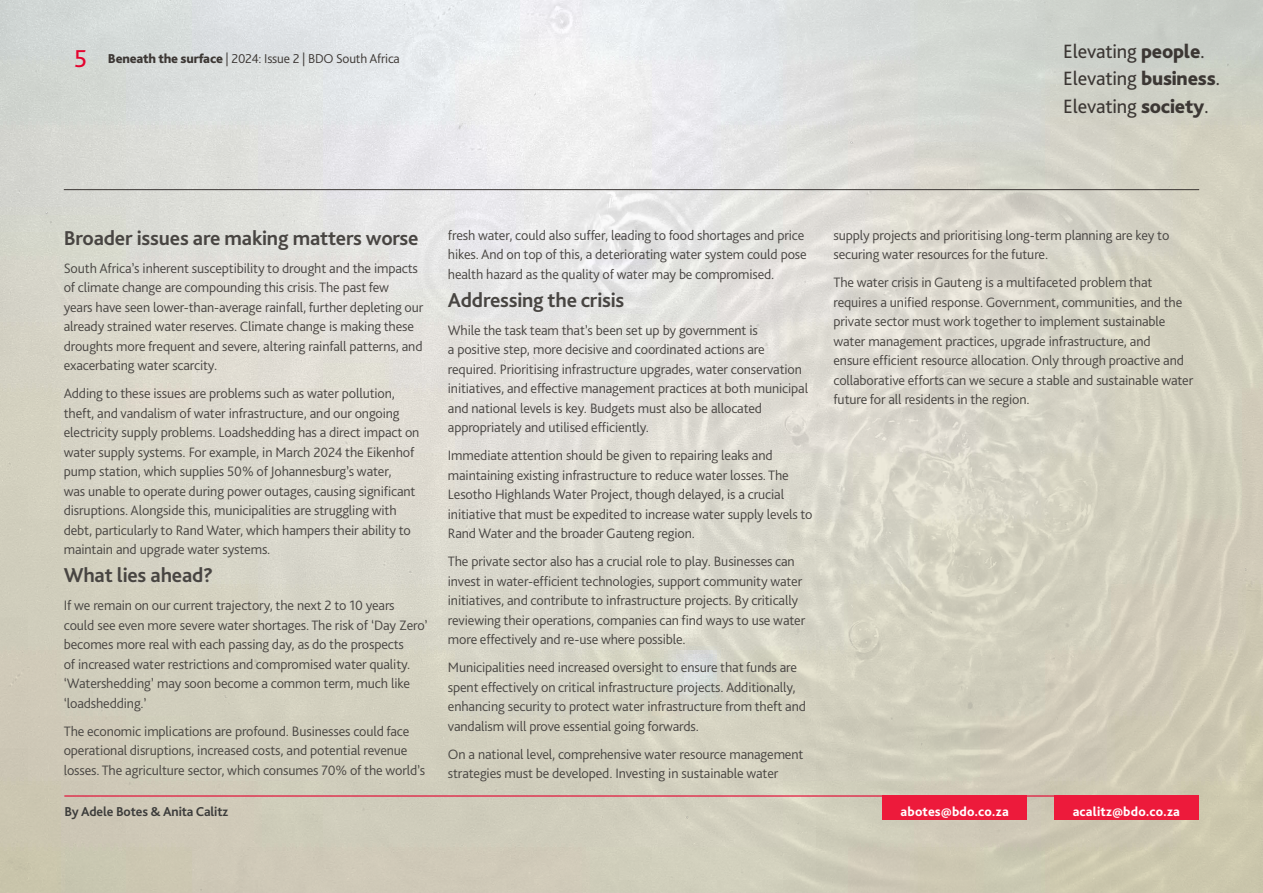
<style>
.page{position:relative;width:1263px;height:893px;background:#fff}
.page>*{position:absolute;margin:0;border:0;box-sizing:border-box;transform-origin:0 0}
.t1{font:700 21px "Bliss Pro";letter-spacing:-.01em;color:#484542}
.t2{font:20.25px/27.5px "Bliss Pro";letter-spacing:-.01em;color:#3c3734}
.t3{font:300 14.25px/19.5px "Bliss Pro";letter-spacing:-.01em;color:#484542}
.t4{font:300 13.5px "Bliss Pro";letter-spacing:-.015em;color:#3c3734}
.t5{font:800 13.5px "Bliss Pro";letter-spacing:.01em;color:#fff}
.t6{font:700 13.5px "Bliss Pro";letter-spacing:-.01em;color:#3c3c3b}
.s1{font-weight:400;font-size:25.5px;color:#e4032e}
.s2{font-weight:800}
</style>
<div class="page">
<img style="left:0;top:0;width:1263px;height:893px">
<hr style="left:64px;top:189px;width:1135px;height:1px;background:#3c3734">
<hr style="left:64px;top:795px;width:1134px;height:1px;background:#e4032e">
<div style="left:1054px;top:795px;width:144px;height:25px;background:#ed1a3b"></div>
<div style="left:882px;top:795px;width:145px;height:25px;background:#ed1a3b"></div>
<p class="t4" style="left:74px;top:50px;width:327px"><span class="s1">5</span> <span class="s2">Beneath the surface</span> | 2024: Issue 2 | BDO South Africa</p>
<h2 class="t2" style="left:1063px;top:37px;width:159px">Elevating <span class="s2">people</span>.<br>Elevating <span class="s2">business</span>.<br>Elevating <span class="s2">society</span>.</h2>
<h1 class="t1" style="left:64px;top:225px;width:356px">Broader issues are making matters worse</h1>
<p class="t3" style="left:64px;top:258px;width:361px">South Africa’s inherent susceptibility to drought and the impacts of climate change are compounding this crisis. The past few<br>years have seen lower-than-average rainfall, further depleting our already strained water reserves. Climate change is making these droughts more frequent and severe, altering rainfall patterns, and exacerbating water scarcity.</p>
<p class="t3" style="left:64px;top:383px;width:357px">Adding to these issues are problems such as water pollution, theft, and vandalism of water infrastructure, and our ongoing electricity supply problems. Loadshedding has a direct impact on water supply systems. For example, in March 2024 the Eikenhof pump station, which supplies 50% of Johannesburg’s water,<br>was unable to operate during power outages, causing significant disruptions. Alongside this, municipalities are struggling with debt, particularly to Rand Water, which hampers their ability to maintain and upgrade water systems.</p>
<h1 class="t1" style="left:64px;top:562px;width:151px">What lies ahead?</h1>
<p class="t3" style="left:64px;top:595px;width:365px">If we remain on our current trajectory, the next 2 to 10 years could see even more severe water shortages. The risk of ‘Day Zero’ becomes more real with each passing day, as do the prospects<br>of increased water restrictions and compromised water quality. ‘Watershedding’ may soon become a common term, much like ‘loadshedding.’</p>
<p class="t3" style="left:64px;top:721px;width:363px">The economic implications are profound. Businesses could face operational disruptions, increased costs, and potential revenue losses. The agriculture sector, which consumes 70% of the world’s</p>
<p class="t3" style="left:448px;top:225px;width:360px">fresh water, could also suffer, leading to food shortages and price hikes. And on top of this, a deteriorating water system could pose health hazard as the quality of water may be compromised.</p>
<h1 class="t1" style="left:448px;top:287px;width:178px">Addressing the crisis</h1>
<p class="t3" style="left:448px;top:320px;width:362px">While the task team that’s been set up by government is<br>a positive step, more decisive and coordinated actions are required. Prioritising infrastructure upgrades, water conservation initiatives, and effective management practices at both municipal and national levels is key. Budgets must also be allocated appropriately and utilised efficiently.</p>
<p class="t3" style="left:448px;top:446px;width:366px">Immediate attention should be given to repairing leaks and maintaining existing infrastructure to reduce water losses. The Lesotho Highlands Water Project, though delayed, is a crucial initiative that must be expedited to increase water supply levels to Rand Water and the broader Gauteng region.</p>
<p class="t3" style="left:448px;top:552px;width:359px">The private sector also has a crucial role to play. Businesses can invest in water-efficient technologies, support community water initiatives, and contribute to infrastructure projects. By critically reviewing their operations, companies can find ways to use water more effectively and re-use where possible.</p>
<p class="t3" style="left:448px;top:658px;width:360px">Municipalities need increased oversight to ensure that funds are spent effectively on critical infrastructure projects. Additionally, enhancing security to protect water infrastructure from theft and vandalism will prove essential going forwards.</p>
<p class="t3" style="left:448px;top:744px;width:357px">On a national level, comprehensive water resource management strategies must be developed. Investing in sustainable water</p>
<p class="t3" style="left:833px;top:225px;width:337px">supply projects and prioritising long-term planning are key to securing water resources for the future.</p>
<p class="t3" style="left:833px;top:272px;width:361px">The water crisis in Gauteng is a multifaceted problem that requires a unified response. Government, communities, and the private sector must work together to implement sustainable water management practices, upgrade infrastructure, and<br>ensure efficient resource allocation. Only through proactive and collaborative efforts can we secure a stable and sustainable water future for all residents in the region.</p>
<p class="t6" style="left:64px;top:803px;width:165px">By Adele Botes &amp; Anita Calitz</p>
<p class="t5" style="left:900px;top:803px;width:110px">abotes@bdo.co.za</p>
<p class="t5" style="left:1073px;top:803px;width:109px">acalitz@bdo.co.za</p>
</div>
